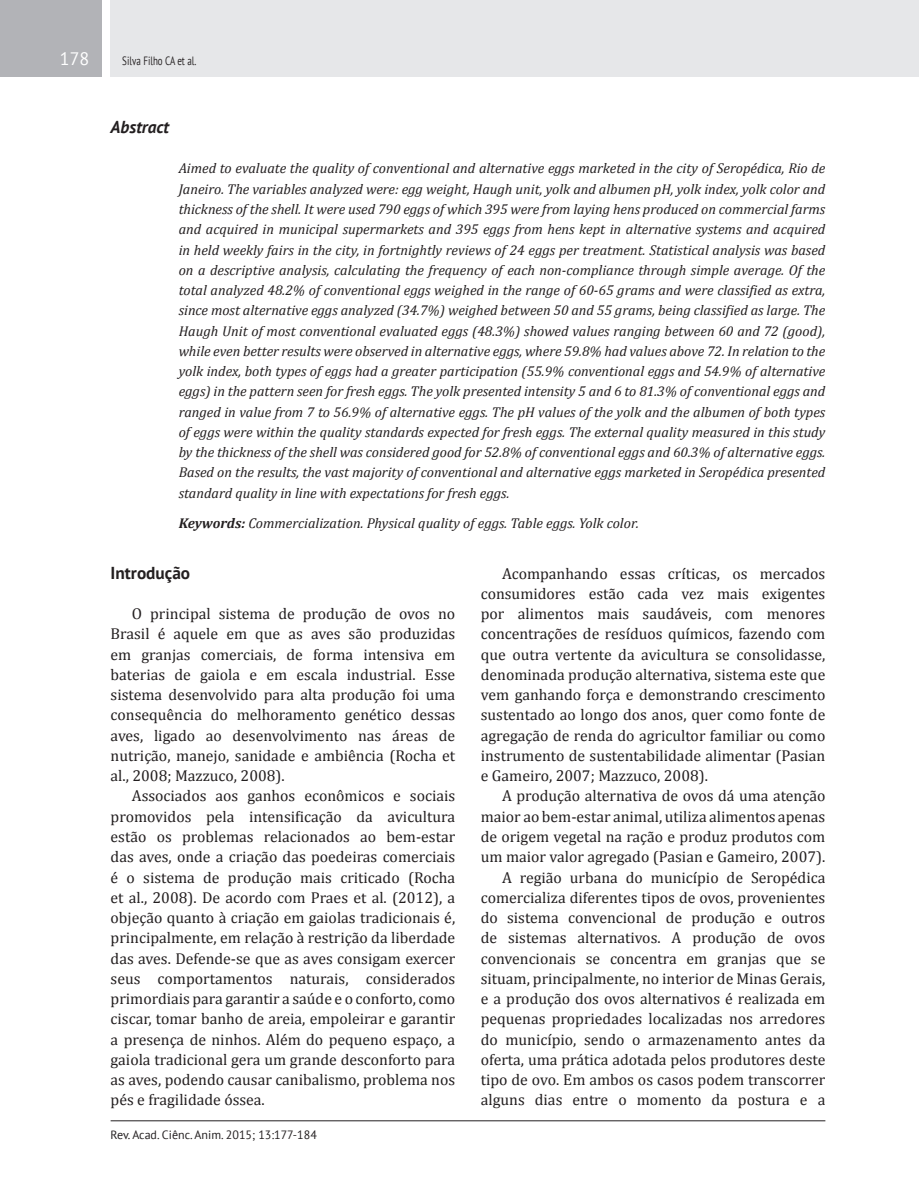
<style>
.page{position:relative;width:919px;height:1191px;background:#fff}
.page>*{position:absolute;margin:0;border:0;box-sizing:border-box;transform-origin:0 0}
.Número_de_páginas{font:18px "PT Sans";color:#fff}
.Título_1{font:700 17.25px "PT Sans";color:#231f20}
.Título_-_Abstract{font:italic 700 17.25px "PT Sans";color:#231f20}
.TEXTO{font:15.75px/20.2px "Cambria";color:#231f20;text-align:justify}
.Texto_-_Abstract_EN{font:italic 14.25px/20.2px "Cambria";color:#231f20;text-align:justify}
.Keywords_EN{font:italic 14.25px "Cambria";color:#231f20}
.Rodapé{font:12px "PT Sans";color:#231f20}
.Cabeçalho{font:12px "PT Sans";color:#231f20;scale:.75 1}
.s1{font-weight:700}
</style>
<div class="page">
<div style="left:111px;top:0;width:807px;height:77px;background:#e6e7e9"></div>
<div style="left:0;top:0;width:102px;height:77px;background:#b2b3b7"></div>
<hr style="left:111px;top:1120px;width:714px;height:1px;background:#231f20">
<p class="Número_de_páginas" style="left:60px;top:47px;width:31px">178</p>
<p class="Cabeçalho" style="left:122px;top:53px;width:100px">Silva Filho CA et al.</p>
<p class="Título_-_Abstract" style="left:111px;top:116px;width:60px">Abstract</p>
<p class="Texto_-_Abstract_EN" style="left:179px;top:158px;width:648px">Aimed to evaluate the quality of conventional and alternative eggs marketed in the city of Seropédica, Rio de Janeiro. The variables analyzed were: egg weight, Haugh unit, yolk and albumen pH, yolk index, yolk color and thickness of the shell. It were used 790 eggs of which 395 were from laying hens produced on commercial farms and acquired in municipal supermarkets and 395 eggs from hens kept in alternative systems and acquired in held weekly fairs in the city, in fortnightly reviews of 24 eggs per treatment. Statistical analysis was based on a descriptive analysis, calculating the frequency of each non-compliance through simple average. Of the total analyzed 48.2% of conventional eggs weighed in the range of 60-65 grams and were classified as extra, since most alternative eggs analyzed (34.7%) weighed between 50 and 55 grams, being classified as large. The Haugh Unit of most conventional evaluated eggs (48.3%) showed values ranging between 60 and 72 (good), while even better results were observed in alternative eggs, where 59.8% had values above 72. In relation to the yolk index, both types of eggs had a greater participation (55.9% conventional eggs and 54.9% of alternative eggs) in the pattern seen for fresh eggs. The yolk presented intensity 5 and 6 to 81.3% of conventional eggs and ranged in value from 7 to 56.9% of alternative eggs. The pH values of the yolk and the albumen of both types of eggs were within the quality standards expected for fresh eggs. The external quality measured in this study by the thickness of the shell was considered good for 52.8% of conventional eggs and 60.3% of alternative eggs.<br>Based on the results, the vast majority of conventional and alternative eggs marketed in Seropédica presented standard quality in line with expectations for fresh eggs.</p>
<p class="Keywords_EN" style="left:179px;top:513px;width:461px"><span class="s1">Keywords:</span> Commercialization. Physical quality of eggs. Table eggs. Yolk color.</p>
<p class="Título_1" style="left:111px;top:561px;width:81px">Introdução</p>
<p class="TEXTO" style="left:111px;top:603px;width:346px;text-indent:21px">O principal sistema de produção de ovos no Brasil é aquele em que as aves são produzidas em granjas comerciais, de forma intensiva em baterias de gaiola e em escala industrial. Esse sistema desenvolvido para alta produção foi uma consequência do melhoramento genético dessas aves, ligado ao desenvolvimento nas áreas de nutrição, manejo, sanidade e ambiência (Rocha et al., 2008; Mazzuco, 2008).</p>
<p class="TEXTO" style="left:111px;top:786px;width:346px;text-indent:21px">Associados aos ganhos econômicos e sociais promovidos pela intensificação da avicultura estão os problemas relacionados ao bem-estar das aves, onde a criação das poedeiras comerciais é o sistema de produção mais criticado (Rocha et al., 2008). De acordo com Praes et al. (2012), a objeção quanto à criação em gaiolas tradicionais é, principalmente, em relação à restrição da liberdade das aves. Defende-se que as aves consigam exercer seus comportamentos naturais, considerados primordiais para garantir a saúde e o conforto, como ciscar, tomar banho de areia, empoleirar e garantir a presença de ninhos. Além do pequeno espaço, a gaiola tradicional gera um grande desconforto para as aves, podendo causar canibalismo, problema nos pés e fragilidade óssea.</p>
<p class="Rodapé" style="left:111px;top:1126px;width:208px">Rev. Acad. Ciênc. Anim. 2015; 13:177-184</p>
<p class="TEXTO" style="left:480px;top:563px;width:346px;text-indent:21px">Acompanhando essas críticas, os mercados consumidores estão cada vez mais exigentes por alimentos mais saudáveis, com menores concentrações de resíduos químicos, fazendo com que outra vertente da avicultura se consolidasse, denominada produção alternativa, sistema este que vem ganhando força e demonstrando crescimento sustentado ao longo dos anos, quer como fonte de agregação de renda do agricultor familiar ou como instrumento de sustentabilidade alimentar (Pasian e Gameiro, 2007; Mazzuco, 2008).</p>
<p class="TEXTO" style="left:480px;top:786px;width:346px;text-indent:21px">A produção alternativa de ovos dá uma atenção maior ao bem-estar animal, utiliza alimentos apenas de origem vegetal na ração e produz produtos com um maior valor agregado (Pasian e Gameiro, 2007).</p>
<p class="TEXTO" style="left:480px;top:867px;width:346px;text-indent:21px">A região urbana do município de Seropédica comercializa diferentes tipos de ovos, provenientes do sistema convencional de produção e outros de sistemas alternativos. A produção de ovos convencionais se concentra em granjas que se situam, principalmente, no interior de Minas Gerais, e a produção dos ovos alternativos é realizada em pequenas propriedades localizadas nos arredores do município, sendo o armazenamento antes da oferta, uma prática adotada pelos produtores deste tipo de ovo. Em ambos os casos podem transcorrer alguns dias entre o momento da postura e a</p>
</div>
